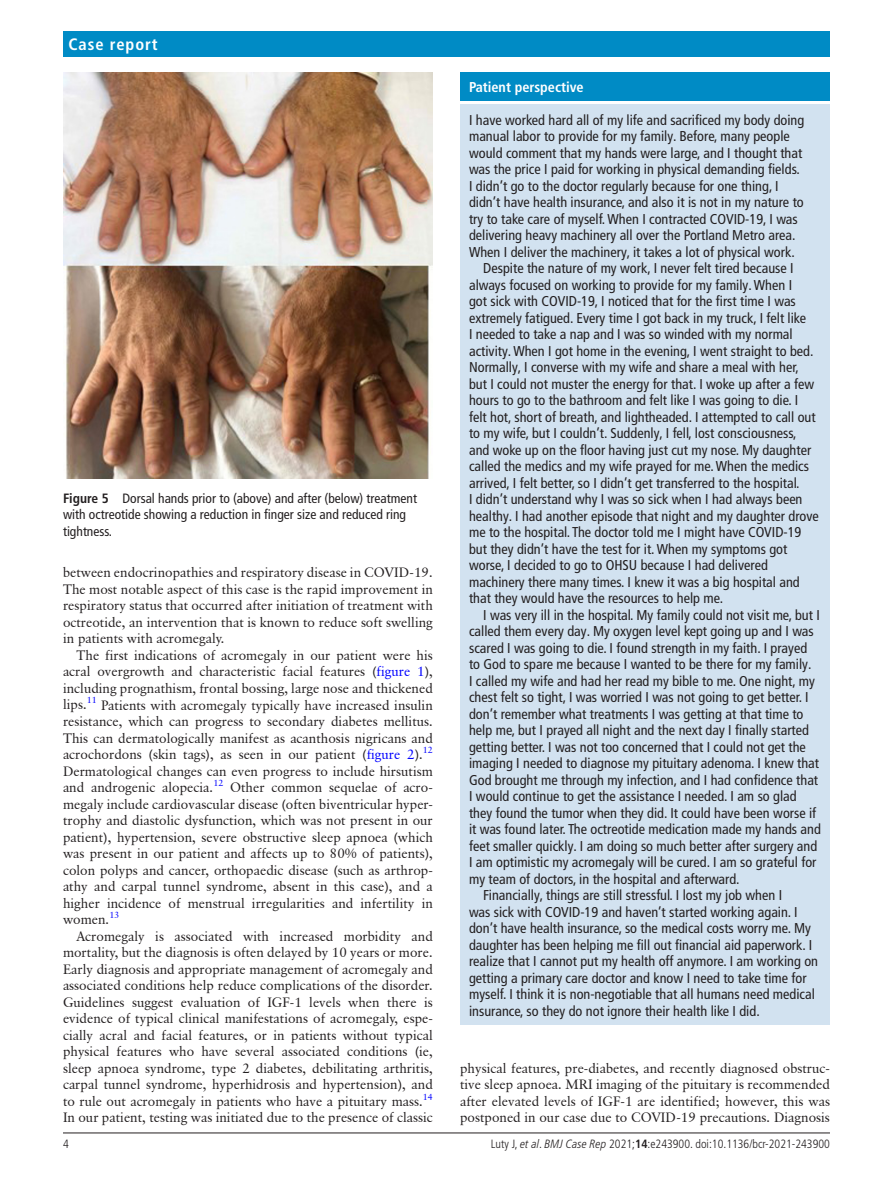
<style>
.page{position:relative;width:893px;height:1191px;background:#fff}
.page>*{position:absolute;margin:0;border:0;box-sizing:border-box;transform-origin:0 0}
.t1{font:700 condensed 16.5px "Frutiger LT Pro";letter-spacing:.055em;color:#fff}
.t2{font:condensed 14.25px "Frutiger LT Pro";color:#231f20}
.t3{font:700 condensed 14.25px "Frutiger LT Pro";color:#fff}
.t4{font:13.5px/16.5px "Classical Garamond BT";color:#231f20;text-align:justify}
.t5{font:condensed 13.5px/16.5px "Frutiger LT Pro";color:#231f20}
.t6{font:300 condensed 12px "Frutiger LT Pro";color:#231f20}
.s1{font-weight:700}
.s2{color:#00f}
.s3{font-style:italic}
</style>
<div class="page">
<hr style="left:63px;top:1132px;width:767px;height:1px;background:#231f20">
<div style="left:63px;top:31px;width:767px;height:25px;background:#008bc5"></div>
<div style="left:460px;top:72px;width:370px;height:29px;background:#008bc5"></div>
<div style="left:460px;top:105px;width:370px;height:919px;background:#d2e2f0"></div>
<img style="left:63px;top:72px;width:370px;height:406px">
<p class="t1" style="left:69px;top:34px;width:91px">Case report</p>
<p class="t5" style="left:63px;top:490px;width:356px"><span class="s1">Figure 5</span> Dorsal hands prior to (above) and after (below) treatment with octreotide showing a reduction in finger size and reduced ring tightness.</p>
<p class="t4" style="left:63px;top:564px;width:371px">between endocrinopathies and respiratory disease in COVID-19.<br>The most notable aspect of this case is the rapid improvement in respiratory status that occurred after initiation of treatment with octreotide, an intervention that is known to reduce soft swelling in patients with acromegaly.</p>
<p class="t4" style="left:63px;top:647px;width:371px;text-indent:14px">The first indications of acromegaly in our patient were his acral overgrowth and characteristic facial features (<span class="s2">figure 1</span>), including prognathism, frontal bossing, large nose and thickened lips.<sup>11</sup> Patients with acromegaly typically have increased insulin resistance, which can progress to secondary diabetes mellitus.<br>This can dermatologically manifest as acanthosis nigricans and acrochordons (skin tags), as seen in our patient (<span class="s2">figure 2</span>).<sup>12<br></sup>Dermatological changes can even progress to include hirsutism and androgenic alopecia.<sup>12</sup> Other common sequelae of acro&shy;megaly include cardiovascular disease (often biventricular hyper&shy;trophy and diastolic dysfunction, which was not present in our patient), hypertension, severe obstructive sleep apnoea (which was present in our patient and affects up to 80% of patients), colon polyps and cancer, orthopaedic disease (such as arthrop&shy;athy and carpal tunnel syndrome, absent in this case), and a higher incidence of menstrual irregularities and infertility in women.<sup>13</sup></p>
<p class="t4" style="left:63px;top:927px;width:371px;text-indent:14px">Acromegaly is associated with increased morbidity and mortality, but the diagnosis is often delayed by 10 years or more.<br>Early diagnosis and appropriate management of acromegaly and associated conditions help reduce complications of the disorder.<br>Guidelines suggest evaluation of IGF-1 levels when there is evidence of typical clinical manifestations of acromegaly, espe&shy;cially acral and facial features, or in patients without typical physical features who have several associated conditions (ie, sleep apnoea syndrome, type 2 diabetes, debilitating arthritis, carpal tunnel syndrome, hyperhidrosis and hypertension), and to rule out acromegaly in patients who have a pituitary mass.<sup>14<br></sup>In our patient, testing was initiated due to the presence of classic</p>
<p class="t3" style="left:469px;top:78px;width:116px">Patient perspective</p>
<p class="t2" style="left:469px;top:111px;width:337px">I have worked hard all of my life and sacrificed my body doing</p>
<p class="t2" style="left:469px;top:128px;width:322px">manual labor to provide for my family. Before, many people</p>
<p class="t2" style="left:469px;top:144px;width:335px">would comment that my hands were large, and I thought that</p>
<p class="t2" style="left:469px;top:161px;width:332px">was the price I paid for working in physical demanding fields.</p>
<p class="t2" style="left:469px;top:177px;width:311px">I didn’t go to the doctor regularly because for one thing, I</p>
<p class="t2" style="left:469px;top:194px;width:336px">didn’t have health insurance, and also it is not in my nature to</p>
<p class="t2" style="left:469px;top:210px;width:330px">try to take care of myself. When I contracted COVID-19, I was</p>
<p class="t2" style="left:469px;top:227px;width:328px">delivering heavy machinery all over the Portland Metro area.</p>
<p class="t2" style="left:469px;top:243px;width:327px">When I deliver the machinery, it takes a lot of physical work.</p>
<p class="t2" style="left:483px;top:260px;width:312px">Despite the nature of my work, I never felt tired because I</p>
<p class="t2" style="left:469px;top:276px;width:325px">always focused on working to provide for my family. When I</p>
<p class="t2" style="left:469px;top:293px;width:328px">got sick with COVID-19, I noticed that for the first time I was</p>
<p class="t2" style="left:469px;top:309px;width:338px">extremely fatigued. Every time I got back in my truck, I felt like</p>
<p class="t2" style="left:469px;top:326px;width:325px">I needed to take a nap and I was so winded with my normal</p>
<p class="t2" style="left:469px;top:342px;width:346px">activity. When I got home in the evening, I went straight to bed.</p>
<p class="t2" style="left:469px;top:359px;width:331px">Normally, I converse with my wife and share a meal with her,</p>
<p class="t2" style="left:469px;top:375px;width:347px">but I could not muster the energy for that. I woke up after a few</p>
<p class="t2" style="left:469px;top:392px;width:331px">hours to go to the bathroom and felt like I was going to die. I</p>
<p class="t2" style="left:469px;top:408px;width:348px">felt hot, short of breath, and lightheaded. I attempted to call out</p>
<p class="t2" style="left:469px;top:425px;width:329px">to my wife, but I couldn’t. Suddenly, I fell, lost consciousness,</p>
<p class="t2" style="left:469px;top:441px;width:344px">and woke up on the floor having just cut my nose. My daughter</p>
<p class="t2" style="left:469px;top:458px;width:341px">called the medics and my wife prayed for me. When the medics</p>
<p class="t2" style="left:469px;top:474px;width:332px">arrived, I felt better, so I didn’t get transferred to the hospital.</p>
<p class="t2" style="left:469px;top:491px;width:335px">I didn’t understand why I was so sick when I had always been</p>
<p class="t2" style="left:469px;top:507px;width:351px">healthy. I had another episode that night and my daughter drove</p>
<p class="t2" style="left:469px;top:524px;width:334px">me to the hospital. The doctor told me I might have COVID-19</p>
<p class="t2" style="left:469px;top:540px;width:320px">but they didn’t have the test for it. When my symptoms got</p>
<p class="t2" style="left:469px;top:557px;width:300px">worse, I decided to go to OHSU because I had delivered</p>
<p class="t2" style="left:469px;top:573px;width:332px">machinery there many times. I knew it was a big hospital and</p>
<p class="t2" style="left:469px;top:590px;width:255px">that they would have the resources to help me.</p>
<p class="t2" style="left:483px;top:606px;width:338px">I was very ill in the hospital. My family could not visit me, but I</p>
<p class="t2" style="left:469px;top:623px;width:346px">called them every day. My oxygen level kept going up and I was</p>
<p class="t2" style="left:469px;top:639px;width:340px">scared I was going to die. I found strength in my faith. I prayed</p>
<p class="t2" style="left:469px;top:656px;width:344px">to God to spare me because I wanted to be there for my family.</p>
<p class="t2" style="left:469px;top:672px;width:347px">I called my wife and had her read my bible to me. One night, my</p>
<p class="t2" style="left:469px;top:689px;width:341px">chest felt so tight, I was worried I was not going to get better. I</p>
<p class="t2" style="left:469px;top:705px;width:336px">don’t remember what treatments I was getting at that time to</p>
<p class="t2" style="left:469px;top:722px;width:341px">help me, but I prayed all night and the next day I finally started</p>
<p class="t2" style="left:469px;top:738px;width:338px">getting better. I was not too concerned that I could not get the</p>
<p class="t2" style="left:469px;top:755px;width:352px">imaging I needed to diagnose my pituitary adenoma. I knew that</p>
<p class="t2" style="left:469px;top:771px;width:351px">God brought me through my infection, and I had confidence that</p>
<p class="t2" style="left:469px;top:788px;width:329px">I would continue to get the assistance I needed. I am so glad</p>
<p class="t2" style="left:469px;top:804px;width:349px">they found the tumor when they did. It could have been worse if</p>
<p class="t2" style="left:469px;top:821px;width:353px">it was found later. The octreotide medication made my hands and</p>
<p class="t2" style="left:469px;top:837px;width:350px">feet smaller quickly. I am doing so much better after surgery and</p>
<p class="t2" style="left:469px;top:854px;width:349px">I am optimistic my acromegaly will be cured. I am so grateful for</p>
<p class="t2" style="left:469px;top:870px;width:272px">my team of doctors, in the hospital and afterward.</p>
<p class="t2" style="left:483px;top:887px;width:300px">Financially, things are still stressful. I lost my job when I</p>
<p class="t2" style="left:469px;top:903px;width:330px">was sick with COVID-19 and haven’t started working again. I</p>
<p class="t2" style="left:469px;top:920px;width:343px">don’t have health insurance, so the medical costs worry me. My</p>
<p class="t2" style="left:469px;top:936px;width:345px">daughter has been helping me fill out financial aid paperwork. I</p>
<p class="t2" style="left:469px;top:953px;width:351px">realize that I cannot put my health off anymore. I am working on</p>
<p class="t2" style="left:469px;top:969px;width:339px">getting a primary care doctor and know I need to take time for</p>
<p class="t2" style="left:469px;top:986px;width:347px">myself. I think it is non-negotiable that all humans need medical</p>
<p class="t2" style="left:469px;top:1002px;width:292px">insurance, so they do not ignore their health like I did.</p>
<p class="t4" style="left:460px;top:1059px;width:371px">physical features, pre-diabetes, and recently diagnosed obstruc&shy;tive sleep apnoea. MRI imaging of the pituitary is recommended after elevated levels of IGF-1 are identified; however, this was postponed in our case due to COVID-19 precautions. Diagnosis</p>
<p class="t6" style="left:63px;top:1136px;width:7px">4</p>
<p class="t6" style="left:491px;top:1136px;width:341px">Luty J, <span class="s3">et al</span>. <span class="s3">BMJ Case Rep</span> 2021;<span class="s1">14</span>:e243900. doi:10.1136/bcr-2021-243900</p>
</div>
